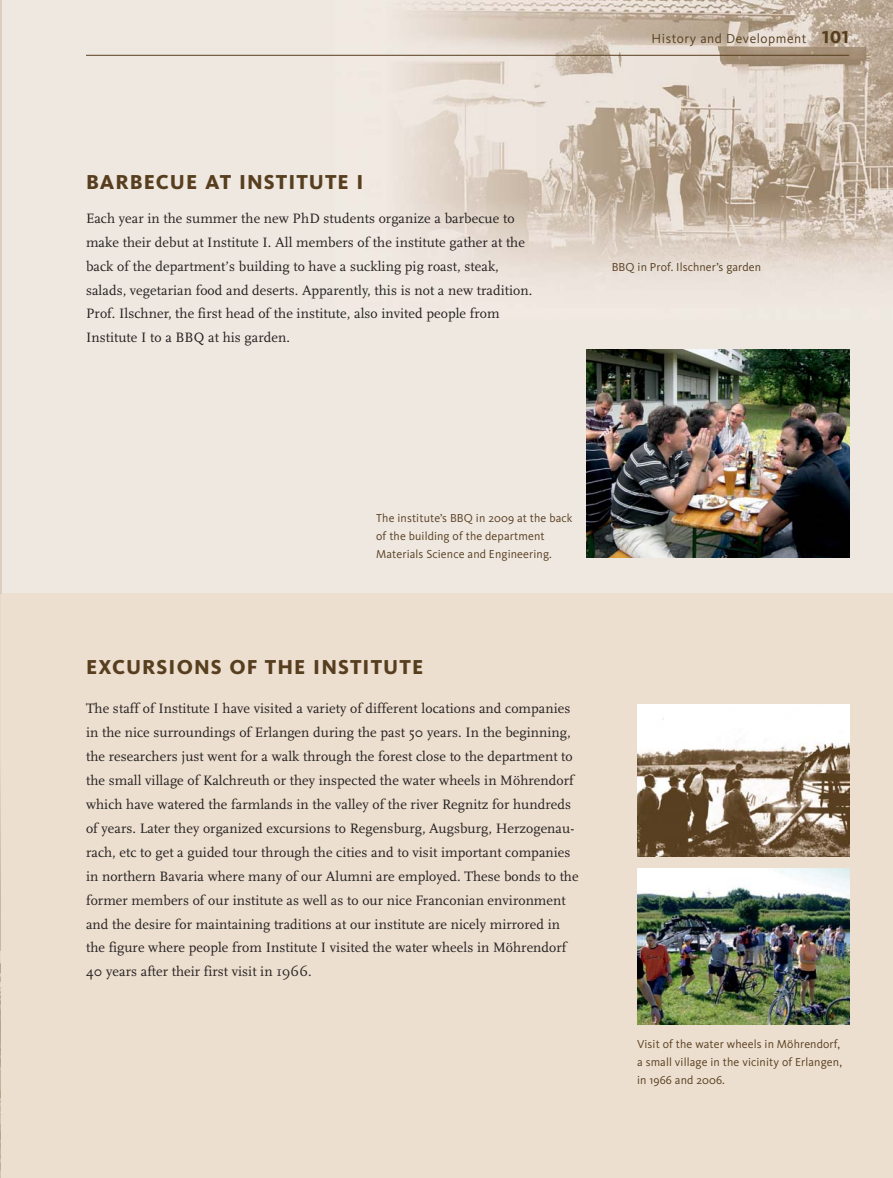
<style>
.page{position:relative;width:893px;height:1178px;background:#fff}
.page>*{position:absolute;margin:0;border:0;box-sizing:border-box;transform-origin:0 0}
.t1{font:800 21px "Kievit OT";letter-spacing:.05em;color:#573e1f}
.t2{font:14.25px/23.9px "Scala";letter-spacing:.005em;color:#231f20}
.t3{font:13.5px "Kievit OT";letter-spacing:.04em;color:#573e1f}
.t4{font:12px/18px "Kievit OT";letter-spacing:.01em;color:#573e1f}
.s1{font-weight:800;font-size:18px}
</style>
<div class="page">
<hr style="left:0;top:594px;width:1px;height:584px;background:#e2d8cd">
<img style="left:0;top:790px;width:1px;height:388px">
<div style="left:1px;top:0;width:892px;height:594px;background:#efe8e1"></div>
<img style="left:336px;top:0;width:557px;height:274px">
<div style="left:1px;top:594px;width:892px;height:584px;background:#eddfcf"></div>
<hr style="left:0;top:0;width:1px;height:594px;background:#dccdc3">
<hr style="left:86px;top:55px;width:763px;height:1px;background:#573e1f">
<img style="left:637px;top:704px;width:212px;height:153px">
<img style="left:637px;top:869px;width:212px;height:155px">
<img style="left:586px;top:349px;width:263px;height:209px">
<h1 class="t1" style="left:86px;top:174px;width:279px">BARBECUE AT INSTITUTE I</h1>
<p class="t2" style="left:86px;top:207px;width:448px">Each year in the summer the new PhD students organize a barbecue to make their debut at Institute I. All members of the institute gather at the back of the department’s building to have a suckling pig roast, steak, salads, vegetarian food and deserts. Apparently, this is not a new tradition.<br>Prof. Ilschner, the first head of the institute, also invited people from Institute I to a BBQ at his garden.</p>
<p class="t3" style="left:652px;top:33px;width:199px">History and Development <span class="s1">101</span></p>
<p class="t4" style="left:612px;top:259px;width:151px">BBQ in Prof. Ilschner’s garden</p>
<p class="t4" style="left:376px;top:510px;width:198px">The institute’s BBQ in 2009 at the back of the building of the department<br>Materials Science and Engineering.</p>
<h1 class="t1" style="left:86px;top:659px;width:339px">EXCURSIONS OF THE INSTITUTE</h1>
<p class="t2" style="left:86px;top:697px;width:494px">The staff of Institute I have visited a variety of different locations and companies in the nice surroundings of Erlangen during the past 50 years. In the beginning, the researchers just went for a walk through the forest close to the department to the small village of Kalchreuth or they inspected the water wheels in Möhrendorf which have watered the farmlands in the valley of the river Regnitz for hundreds of years. Later they organized excursions to Regensburg, Augsburg, Herzogenau&shy;rach, etc to get a guided tour through the cities and to visit important companies in northern Bavaria where many of our Alumni are employed. These bonds to the former members of our institute as well as to our nice Franconian environment and the desire for maintaining traditions at our institute are nicely mirrored in the figure where people from Institute I visited the water wheels in Möhrendorf 40 years after their first visit in 1966.</p>
<p class="t4" style="left:637px;top:1036px;width:206px">Visit of the water wheels in Möhrendorf, a small village in the vicinity of Erlangen, in 1966 and 2006.</p>
</div>
